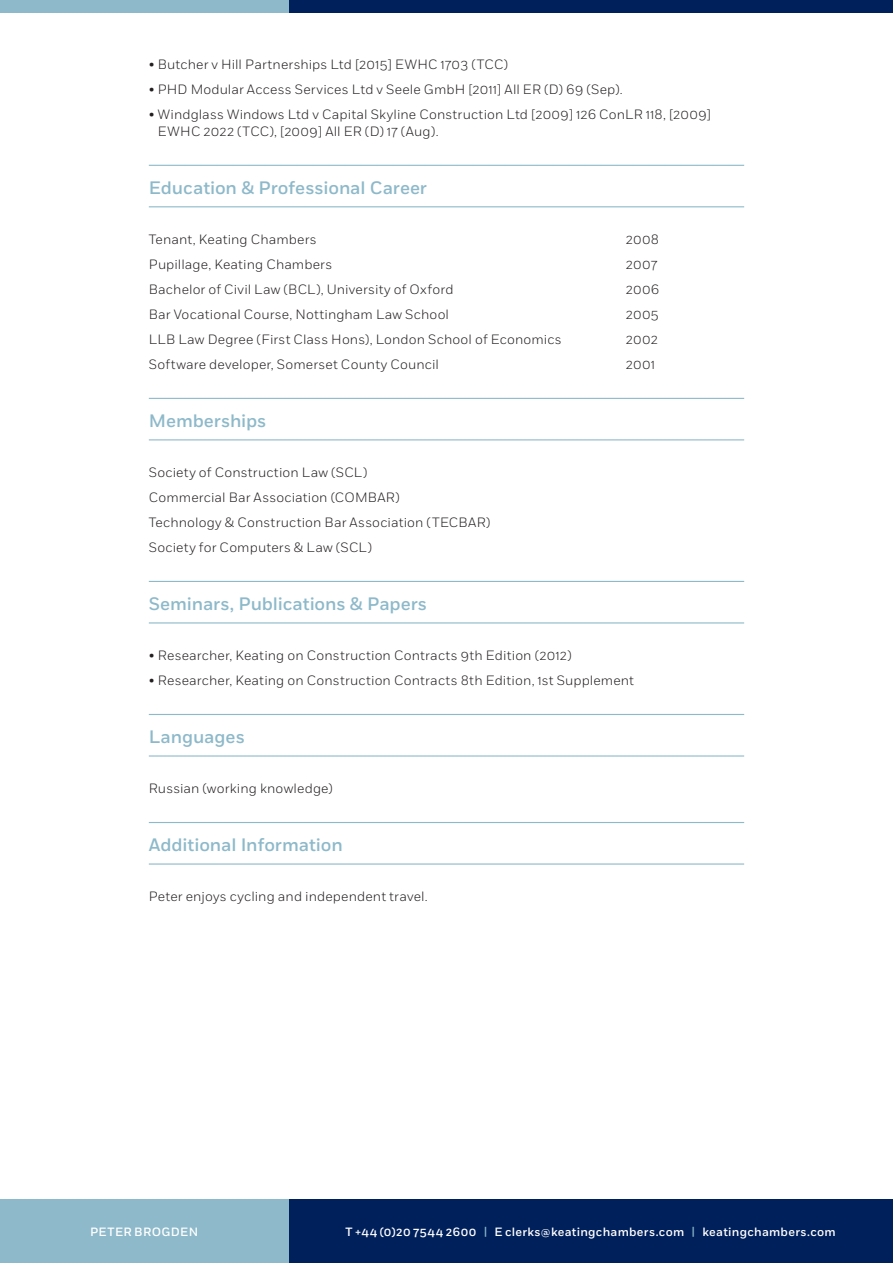
<style>
.page{position:relative;width:893px;height:1263px;background:#fff}
.page>*{position:absolute;margin:0;border:0;box-sizing:border-box;transform-origin:0 0}
.t1{font:500 18px "Fort";letter-spacing:-.005em;color:#8db9ca}
.t2{font:300 13.5px/16.5px "Fort";letter-spacing:.01em;color:#231f20}
.t3{font:500 12px "Fort";letter-spacing:.025em;color:#fff}
.s1{color:#8db9ca}
</style>
<div class="page">
<div style="left:288px;top:1199px;width:605px;height:64px;background:#00205b"></div>
<div style="left:0;top:1199px;width:288px;height:64px;background:#8db9ca"></div>
<div style="left:289px;top:0;width:604px;height:13px;background:#00205b"></div>
<div style="left:0;top:0;width:289px;height:13px;background:#8db9ca"></div>
<hr style="left:149px;top:165px;width:595px;height:1px;background:#8db9ca">
<hr style="left:149px;top:206px;width:595px;height:1px;background:#8db9ca">
<hr style="left:149px;top:398px;width:595px;height:1px;background:#8db9ca">
<hr style="left:149px;top:439px;width:595px;height:1px;background:#8db9ca">
<hr style="left:149px;top:581px;width:595px;height:1px;background:#8db9ca">
<hr style="left:149px;top:622px;width:595px;height:1px;background:#8db9ca">
<hr style="left:149px;top:714px;width:595px;height:1px;background:#8db9ca">
<hr style="left:149px;top:755px;width:595px;height:1px;background:#8db9ca">
<hr style="left:149px;top:822px;width:595px;height:1px;background:#8db9ca">
<hr style="left:149px;top:863px;width:595px;height:1px;background:#8db9ca">
<p class="t2" style="left:149px;top:57px;width:361px">• Butcher v Hill Partnerships Ltd [2015] EWHC 1703 (TCC)</p>
<p class="t2" style="left:149px;top:82px;width:475px">• PHD Modular Access Services Ltd v Seele GmbH [2011] All ER (D) 69 (Sep).</p>
<p class="t2" style="left:158px;top:107px;width:555px;text-indent:-9px">• Windglass Windows Ltd v Capital Skyline Construction Ltd [2009] 126 ConLR 118, [2009]<br>EWHC 2022 (TCC), [2009] All ER (D) 17 (Aug).</p>
<p class="t1" style="left:149px;top:176px;width:280px">Education &amp; Professional Career</p>
<p class="t2" style="left:149px;top:231px;width:169px">Tenant, Keating Chambers</p>
<p class="t2" style="left:626px;top:231px;width:35px">2008</p>
<p class="t2" style="left:149px;top:256px;width:185px">Pupillage, Keating Chambers</p>
<p class="t2" style="left:626px;top:256px;width:33px">2007</p>
<p class="t2" style="left:149px;top:281px;width:306px">Bachelor of Civil Law (BCL), University of Oxford</p>
<p class="t2" style="left:626px;top:281px;width:35px">2006</p>
<p class="t2" style="left:149px;top:306px;width:302px">Bar Vocational Course, Nottingham Law School</p>
<p class="t2" style="left:626px;top:306px;width:34px">2005</p>
<p class="t2" style="left:149px;top:331px;width:414px">LLB Law Degree (First Class Hons), London School of Economics</p>
<p class="t2" style="left:626px;top:331px;width:33px">2002</p>
<p class="t2" style="left:149px;top:356px;width:292px">Software developer, Somerset County Council</p>
<p class="t2" style="left:626px;top:356px;width:31px">2001</p>
<p class="t1" style="left:149px;top:409px;width:119px">Memberships</p>
<p class="t2" style="left:149px;top:464px;width:220px">Society of Construction Law (SCL)</p>
<p class="t2" style="left:149px;top:489px;width:253px">Commercial Bar Association (COMBAR)</p>
<p class="t2" style="left:149px;top:514px;width:343px">Technology &amp; Construction Bar Association (TECBAR)</p>
<p class="t2" style="left:149px;top:539px;width:225px">Society for Computers &amp; Law (SCL)</p>
<p class="t1" style="left:149px;top:592px;width:280px">Seminars, Publications &amp; Papers</p>
<p class="t2" style="left:149px;top:647px;width:424px">• Researcher, Keating on Construction Contracts 9th Edition (2012)</p>
<p class="t2" style="left:149px;top:672px;width:487px">• Researcher, Keating on Construction Contracts 8th Edition, 1st Supplement</p>
<p class="t1" style="left:149px;top:725px;width:98px">Languages</p>
<p class="t2" style="left:149px;top:780px;width:186px">Russian (working knowledge)</p>
<p class="t1" style="left:149px;top:833px;width:195px">Additional Information</p>
<p class="t2" style="left:149px;top:888px;width:280px">Peter enjoys cycling and independent travel.</p>
<p class="t3" style="left:90px;top:1224px;width:110px">PETER BROGDEN</p>
<p class="t3" style="left:345px;top:1224px;width:492px">T +44 (0)20 7544 2600 <span class="s1">|</span> E clerks@keatingchambers.com <span class="s1">|</span> keatingchambers.com</p>
</div>
